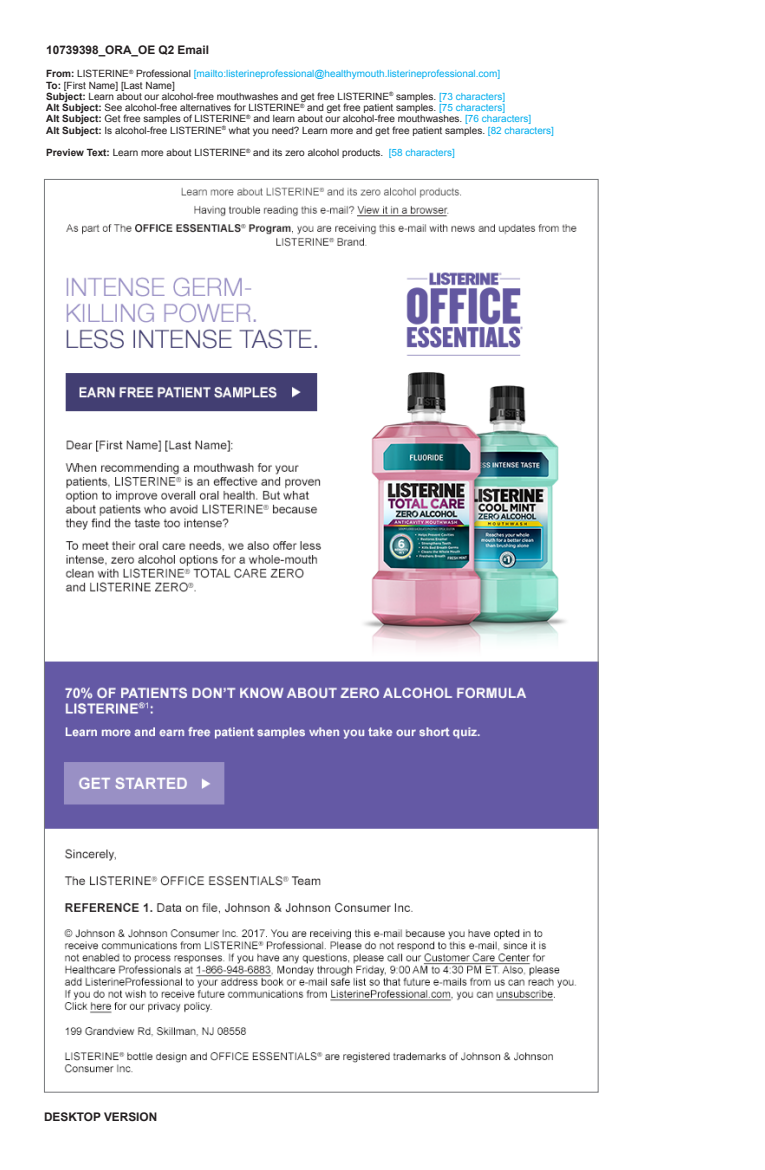
<style>
.page{position:relative;width:765px;height:1170px;background:#fff}
.page>*{position:absolute;margin:0;border:0;box-sizing:border-box;transform-origin:0 0}
.t1{font:700 11.88px "Arial";color:#231f20}
.t2{font:10px "Arial";color:#231f20}
.t3{font:10px "Arial";color:#00aeef}
.s1{font-weight:700;color:#231f20}
.s2{color:#231f20}
.s3{font-weight:700}
.s4{color:#00aeef}
</style>
<div class="page">
<img style="left:46px;top:187px;width:551px;height:886px">
<p class="t1" style="left:46px;top:43px;width:164px">10739398_ORA_OE Q2 Email</p>
<p class="t3" style="left:46px;top:67px;width:456px"><span class="s1">From:</span> <span class="s2">LISTERINE</span><sup>®</sup> <span class="s2">Professional</span> [mailto:listerineprofessional@healthymouth.listerineprofessional.com]</p>
<p class="t2" style="left:46px;top:78px;width:130px"><span class="s3">To:</span> [First Name] [Last Name]</p>
<p class="t2" style="left:46px;top:90px;width:460px"><span class="s3">Subject:</span> Learn about our alcohol-free mouthwashes and get free LISTERINE<sup>®</sup> samples. <span class="s4">[73 characters]</span></p>
<p class="t2" style="left:46px;top:101px;width:460px"><span class="s3">Alt Subject:</span> See alcohol-free alternatives for LISTERINE<sup>®</sup> and get free patient samples. <span class="s4">[75 characters]</span></p>
<p class="t2" style="left:46px;top:112px;width:487px"><span class="s3">Alt Subject:</span> Get free samples of LISTERINE<sup>®</sup> and learn about our alcohol-free mouthwashes. <span class="s4">[76 characters]</span></p>
<p class="t2" style="left:46px;top:123px;width:509px"><span class="s3">Alt Subject:</span> Is alcohol-free LISTERINE<sup>®</sup> what you need? Learn more and get free patient samples. <span class="s4">[82 characters]</span></p>
<p class="t2" style="left:46px;top:146px;width:410px"><span class="s3">Preview Text:</span> Learn more about LISTERINE<sup>®</sup> and its zero alcohol products. <span class="s4">[58 characters]</span></p>
<p class="t1" style="left:44px;top:1111px;width:115px">DESKTOP VERSION</p>
</div>
